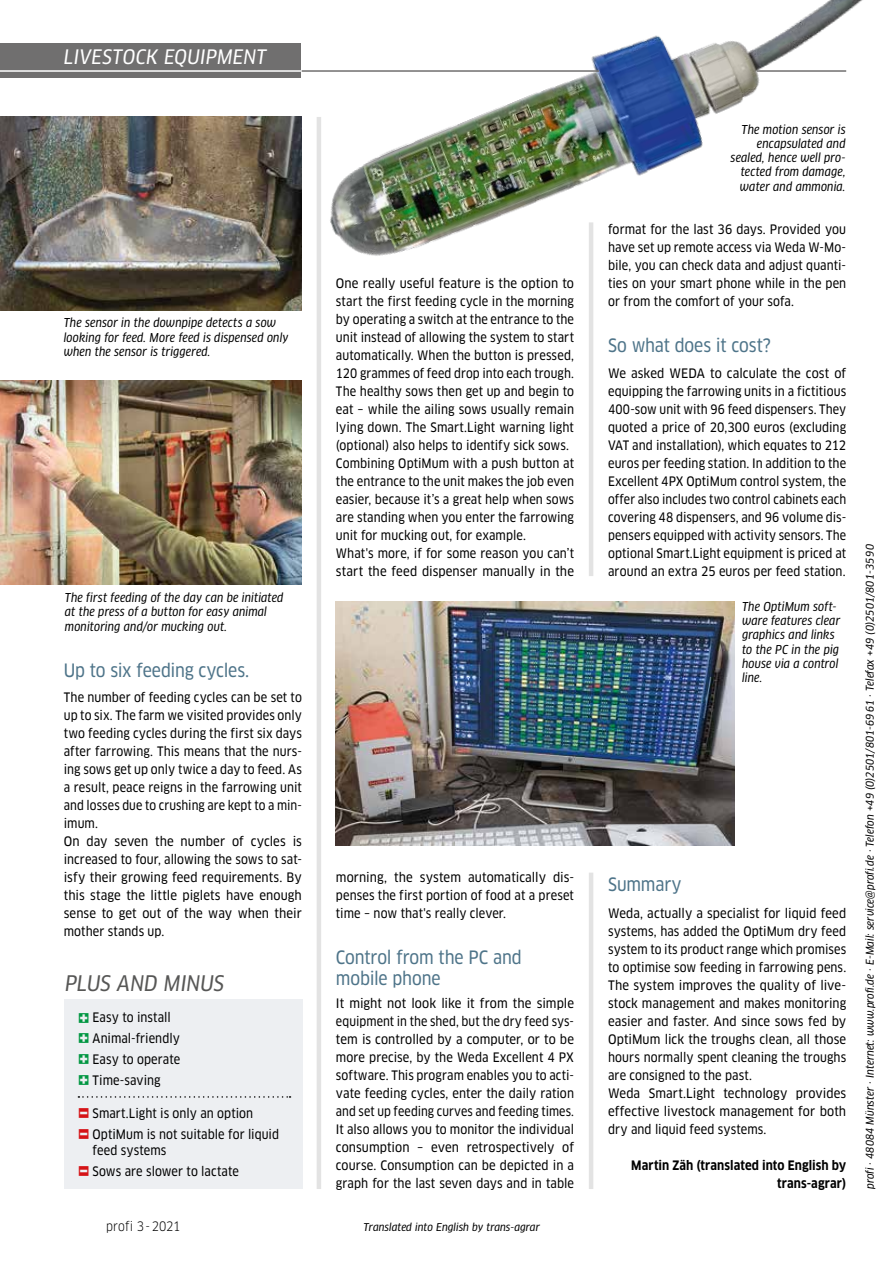
<style>
.page{position:relative;width:893px;height:1263px;background:#fff}
.page>*{position:absolute;margin:0;border:0;box-sizing:border-box;transform-origin:0 0}
.t1{font:italic 21px "Clan OT Narr News";color:#575756}
.t2{font:italic 19.5px "Clan OT Narr News";letter-spacing:.005em;color:#fff}
.t3{font:18px/21.8px "Clan OT Narrow News";letter-spacing:-.01em;color:#4e7489}
.t4{font:12.75px/18px "Clan OT Narrow News";letter-spacing:.005em;color:#000}
.t5{font:700 condensed 12.75px/18px "Clan OT";letter-spacing:.005em;color:#000;text-align:right}
.t6{font:condensed 12.75px "Clan OT";color:#000}
.t7{font:italic 12px/14.2px "Clan OT Narr News";letter-spacing:.01em;color:#000;scale:.95 1}
.t8{font:italic 10.5px "Clan OT Narr News";color:#000}
</style>
<div class="page">
<img style="left:234px;top:0;width:629px;height:256px">
<hr style="left:317px;top:117px;width:4px;height:1072px;background:#e3e3e3">
<hr style="left:589px;top:222px;width:4px;height:354px;background:#e3e3e3">
<hr style="left:589px;top:873px;width:4px;height:316px;background:#e3e3e3">
<hr style="left:288px;top:70px;width:311px;height:2px;background:#706f6f">
<hr style="left:757px;top:70px;width:89px;height:2px;background:#706f6f">
<div style="left:0;top:44px;width:301px;height:34px;background:#706f6f"></div>
<hr style="left:0;top:70px;width:302px;height:2px;background:#fff">
<img style="left:0;top:117px;width:302px;height:194px">
<img style="left:0;top:380px;width:302px;height:205px">
<img style="left:336px;top:601px;width:399px;height:245px">
<div style="left:65px;top:1000px;width:238px;height:189px;background:#edeff2"></div>
<svg style="left:78px;top:1096px;width:213px;height:2px"></svg>
<h2 class="t2" style="left:64px;top:46px;width:204px">LIVESTOCK EQUIPMENT</h2>
<p class="t7" style="left:64px;top:316px;width:238px">The sensor in the downpipe detects a sow looking for feed. More feed is dispensed only when the sensor is triggered.</p>
<p class="t4" style="left:336px;top:274px;width:240px">One really useful feature is the option to start the first feeding cycle in the morning by operating a switch at the entrance to the unit instead of allowing the system to start automatically. When the button is pressed, 120 grammes of feed drop into each trough.<br>The healthy sows then get up and begin to eat – while the ailing sows usually remain lying down. The Smart.Light warning light (optional) also helps to identify sick sows.<br>Combining OptiMum with a push button at the entrance to the unit makes the job even easier, because it’s a great help when sows are standing when you enter the farrowing unit for mucking out, for example.<br>What's more, if for some reason you can’t start the feed dispenser manually in the</p>
<p class="t7" style="left:731px;top:122px;width:123px;text-align:right">The motion sensor is encapsulated and sealed, hence well pro&shy;tected from damage, water and ammonia.</p>
<p class="t4" style="left:608px;top:220px;width:240px;text-align:justify">format for the last 36 days. Provided you have set up remote access via Weda W-Mo&shy;bile, you can check data and adjust quanti&shy;ties on your smart phone while in the pen or from the comfort of your sofa.</p>
<h3 class="t3" style="left:608px;top:334px;width:164px">So what does it cost?</h3>
<p class="t4" style="left:608px;top:364px;width:240px;text-align:justify">We asked WEDA to calculate the cost of equipping the farrowing units in a fictitious 400-sow unit with 96 feed dispensers. They quoted a price of 20,300 euros (excluding VAT and installation), which equates to 212 euros per feeding station. In addition to the Excellent 4PX OptiMum control system, the offer also includes two control cabinets each covering 48 dispensers, and 96 volume dis&shy;pensers equipped with activity sensors. The optional Smart.Light equipment is priced at around an extra 25 euros per feed station.</p>
<p class="t7" style="left:65px;top:590px;width:232px">The first feeding of the day can be initiated at the press of a button for easy animal monitoring and/or mucking out.</p>
<p class="t7" style="left:742px;top:599px;width:105px">The OptiMum soft&shy;ware features clear graphics and links to the PC in the pig house via a control line.</p>
<h3 class="t3" style="left:64px;top:659px;width:187px">Up to six feeding cycles.</h3>
<p class="t4" style="left:64px;top:688px;width:240px">The number of feeding cycles can be set to up to six. The farm we visited provides only two feeding cycles during the first six days after farrowing. This means that the nurs&shy;ing sows get up only twice a day to feed. As a result, peace reigns in the farrowing unit and losses due to crushing are kept to a min&shy;imum.<br>On day seven the number of cycles is increased to four, allowing the sows to sat&shy;isfy their growing feed requirements. By this stage the little piglets have enough sense to get out of the way when their mother stands up.</p>
<p class="t4" style="left:336px;top:868px;width:240px;text-align:justify">morning, the system automatically dis&shy;penses the first portion of food at a preset time – now that's really clever.</p>
<h3 class="t3" style="left:336px;top:946px;width:187px">Control from the PC and mobile phone</h3>
<p class="t4" style="left:336px;top:994px;width:240px;text-align:justify">It might not look like it from the simple equipment in the shed, but the dry feed sys&shy;tem is controlled by a computer, or to be more precise, by the Weda Excellent 4 PX software. This program enables you to acti&shy;vate feeding cycles, enter the daily ration and set up feeding curves and feeding times.<br>It also allows you to monitor the individual consumption – even retrospectively of course. Consumption can be depicted in a graph for the last seven days and in table</p>
<h3 class="t3" style="left:608px;top:874px;width:75px">Summary</h3>
<p class="t4" style="left:608px;top:904px;width:240px">Weda, actually a specialist for liquid feed systems, has added the OptiMum dry feed system to its product range which promises to optimise sow feeding in farrowing pens.<br>The system improves the quality of live&shy;stock management and makes monitoring easier and faster. And since sows fed by OptiMum lick the troughs clean, all those hours normally spent cleaning the troughs are consigned to the past.<br>Weda Smart.Light technology provides effective livestock management for both dry and liquid feed systems.</p>
<p class="t5" style="left:631px;top:1156px;width:216px">Martin Zäh (translated into English by trans-agrar)</p>
<h1 class="t1" style="left:65px;top:970px;width:161px">PLUS AND MINUS</h1>
<p class="t4" style="left:78px;top:1007px;width:104px;line-height:20.7px"><sub>B</sub> Easy to install<br><sub>B</sub> Animal-friendly<br><sub>B</sub> Easy to operate<br><sub>B</sub> Time-saving</p>
<p class="t4" style="left:78px;top:1103px;width:203px;line-height:20.7px"><sub>E</sub> Smart.Light is only an option<br><sub>E</sub> OptiMum is not suitable for liquid</p>
<p class="t4" style="left:78px;top:1140px;width:163px;line-height:20.7px;text-indent:15px">feed systems<br><sub>E</sub> Sows are slower to lactate</p>
<p class="t6" style="left:106px;top:1219px;width:76px">profi 3-2021</p>
<p class="t8" style="left:364px;top:1221px;width:178px">Translated into English by trans-agrar</p>
<p class="t8" style="left:864px;top:1189px;width:646px;rotate:-90deg">profi · 48084 Münster · Internet: www.profi.de · E-Mail: service@profi.de · Telefon +49 (0)2501/801-6961 · Telefax +49 (0)2501/801-3590</p>
</div>
